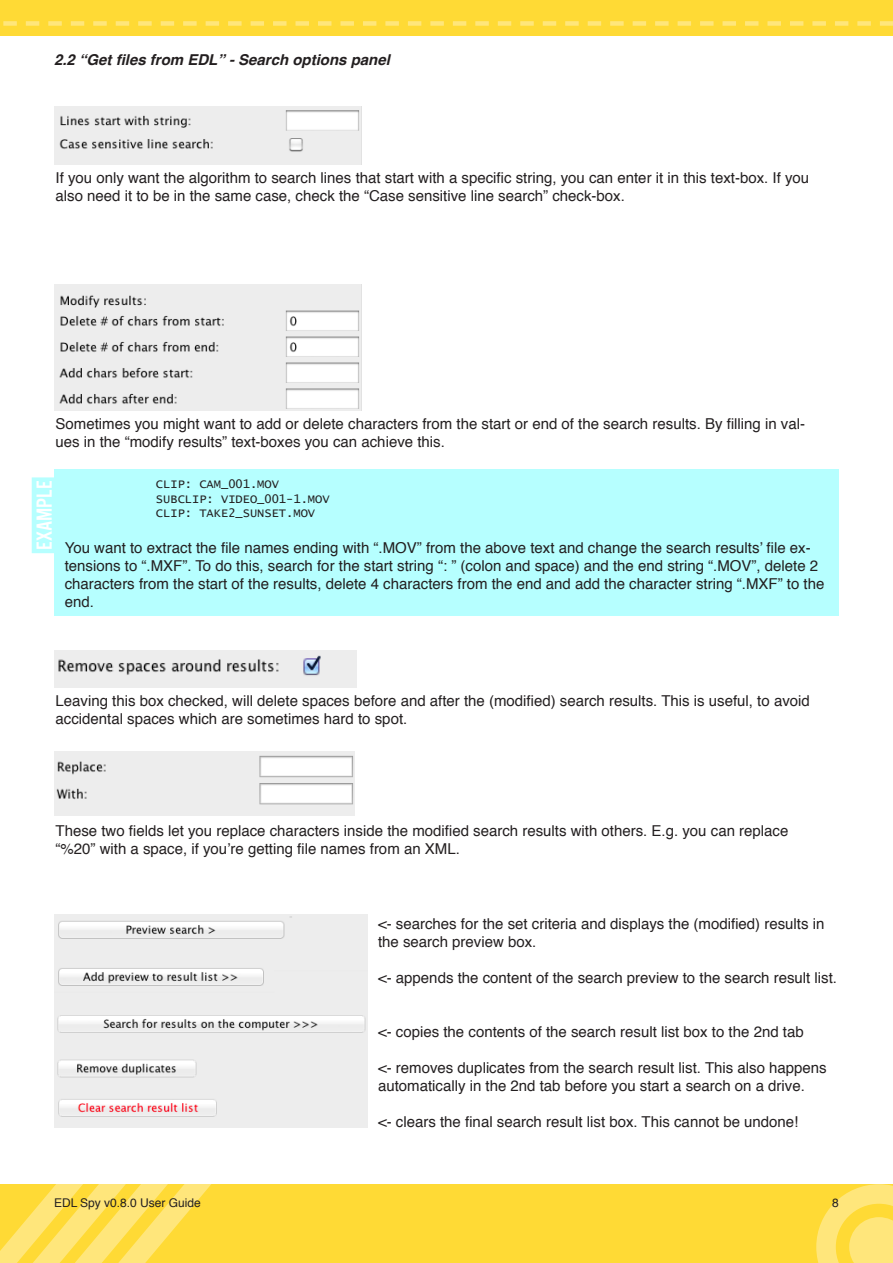
<style>
.page{position:relative;width:893px;height:1263px;background:#fff}
.page>*{position:absolute;margin:0;border:0;box-sizing:border-box;transform-origin:0 0}
.t1{font:22.5px "U.S.101";color:#fff}
.t2{font:15px/18px "Helvetica";color:#231f20}
.t3{font:italic 700 15px "Helvetica";color:#231f20}
.t4{font:12px/14.4px "Lucida Console";color:#231f20}
.t5{font:12px "Helvetica";color:#231f20}
</style>
<div class="page">
<div style="left:0;top:1184px;width:893px;height:79px;background:#ffda35"></div>
<div style="left:0;top:0;width:893px;height:36px;background:#ffda35"></div>
<svg style="left:0;top:1184px;width:211px;height:79px"></svg>
<svg style="left:816px;top:1184px;width:77px;height:79px"></svg>
<svg style="left:3px;top:21px;width:890px;height:5px"></svg>
<div style="left:55px;top:469px;width:784px;height:147px;background:#b6ffff"></div>
<img style="left:54px;top:107px;width:307px;height:58px">
<img style="left:54px;top:284px;width:307px;height:126px">
<div style="left:32px;top:478px;width:23px;height:74px;background:#b6ffff"></div>
<img style="left:54px;top:651px;width:302px;height:36px">
<img style="left:54px;top:914px;width:313px;height:213px">
<img style="left:54px;top:752px;width:300px;height:63px">
<p class="t3" style="left:54px;top:48px;width:337px">2.2 “Get files from EDL” - Search options panel</p>
<p class="t2" style="left:56px;top:170px;width:755px">If you only want the algorithm to search lines that start with a specific string, you can enter it in this text-box. If you also need it to be in the same case, check the “Case sensitive line search” check-box.</p>
<p class="t2" style="left:55px;top:415px;width:751px">Sometimes you might want to add or delete characters from the start or end of the search results. By filling in val&shy;ues in the “modify results” text-boxes you can achieve this.</p>
<h1 class="t1" style="left:32px;top:549px;width:70px;rotate:-90deg">EXAMPLE</h1>
<p class="t4" style="left:156px;top:478px;width:175px">CLIP: CAM_001.MOV<br>SUBCLIP: VIDEO_001-1.MOV<br>CLIP: TAKE2_SUNSET.MOV</p>
<p class="t2" style="left:65px;top:539px;width:761px">You want to extract the file names ending with “.MOV” from the above text and change the search results’ file ex&shy;tensions to “.MXF”. To do this, search for the start string “: ” (colon and space) and the end string “.MOV”, delete 2 characters from the start of the results, delete 4 characters from the end and add the character string “.MXF” to the end.</p>
<p class="t2" style="left:55px;top:693px;width:756px">Leaving this box checked, will delete spaces before and after the (modified) search results. This is useful, to avoid accidental spaces which are sometimes hard to spot.</p>
<p class="t2" style="left:55px;top:822px;width:734px">These two fields let you replace characters inside the modified search results with others. E.g. you can replace “%20” with a space, if you’re getting file names from an XML.</p>
<p class="t2" style="left:378px;top:915px;width:448px">&lt;- searches for the set criteria and displays the (modified) results in the search preview box.</p>
<p class="t2" style="left:378px;top:969px;width:460px">&lt;- appends the content of the search preview to the search result list.</p>
<p class="t2" style="left:378px;top:1023px;width:427px">&lt;- copies the contents of the search result list box to the 2nd tab</p>
<p class="t2" style="left:378px;top:1059px;width:450px">&lt;- removes duplicates from the search result list. This also happens automatically in the 2nd tab before you start a search on a drive.</p>
<p class="t2" style="left:378px;top:1113px;width:422px">&lt;- clears the final search result list box. This cannot be undone!</p>
<p class="t5" style="left:54px;top:1193px;width:148px">EDL Spy v0.8.0 User Guide</p>
<p class="t5" style="left:832px;top:1193px;width:8px">8</p>
</div>
